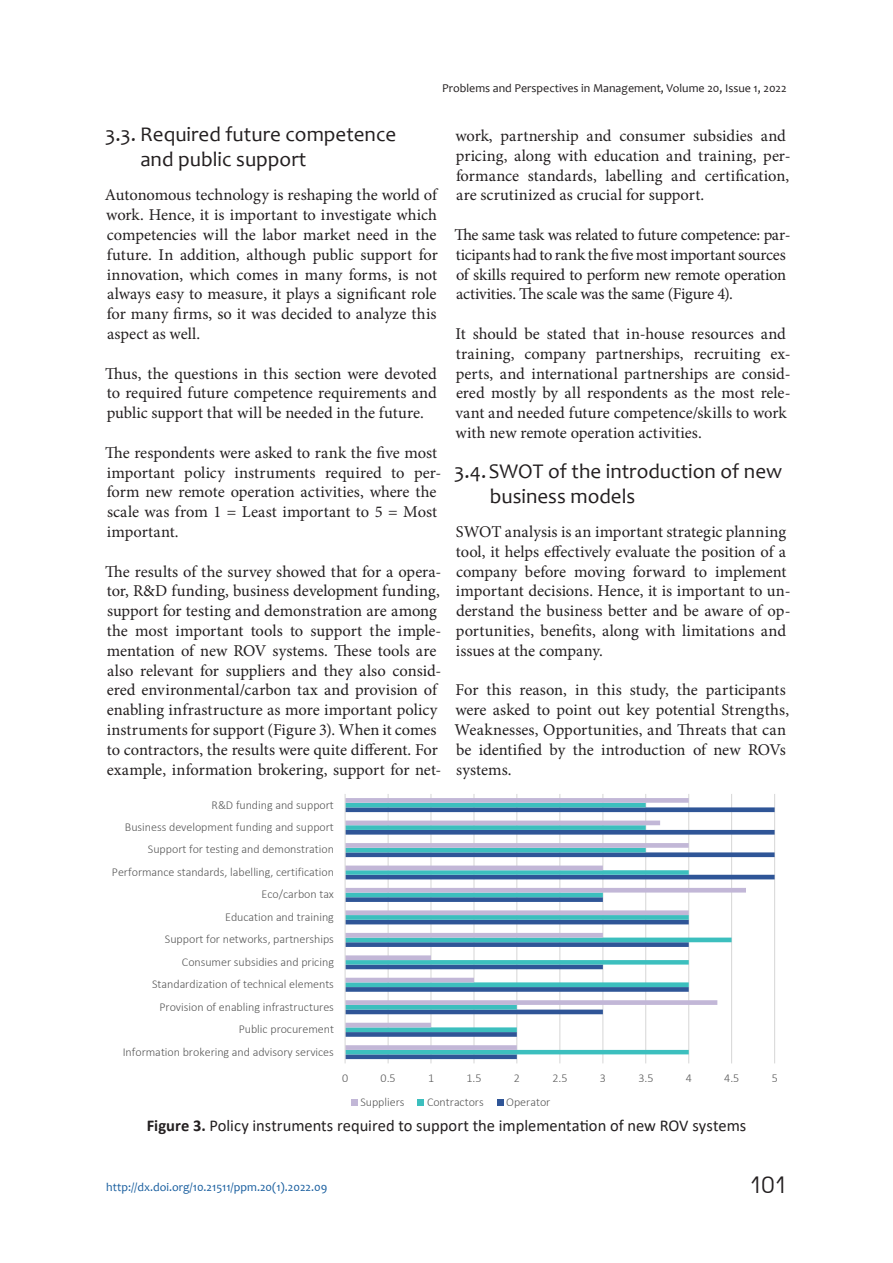
<style>
.page{position:relative;width:893px;height:1263px;background:#fff}
.page>*{position:absolute;margin:0;border:0;box-sizing:border-box;transform-origin:0 0}
.t1{font:22.5px "Avant Garde Gothic C";color:#231f20}
.t2{font:21px/25.2px "Candara";color:#231f20}
.t3{font:16.5px/19.8px "Minion Pro";color:#231f20}
.t4{font:16.5px "Calibri";color:#231f20}
.t5{font:300 12.15px "Calibri";color:#595959}
.t6{font:300 12px "Calibri";color:#595959}
.t7{font:12px "Candara";color:#231f20}
.t8{font:12px "Candara";color:#175d9e}
.s1{font-weight:700}
</style>
<div class="page">
<hr style="left:388px;top:794px;width:1px;height:269px;background:#d9d9d9">
<hr style="left:430px;top:794px;width:1px;height:269px;background:#d9d9d9">
<hr style="left:473px;top:794px;width:1px;height:269px;background:#d9d9d9">
<hr style="left:516px;top:794px;width:1px;height:269px;background:#d9d9d9">
<hr style="left:559px;top:794px;width:1px;height:269px;background:#d9d9d9">
<hr style="left:602px;top:794px;width:1px;height:269px;background:#d9d9d9">
<hr style="left:645px;top:794px;width:1px;height:269px;background:#d9d9d9">
<hr style="left:688px;top:794px;width:1px;height:269px;background:#d9d9d9">
<hr style="left:731px;top:794px;width:1px;height:269px;background:#d9d9d9">
<hr style="left:774px;top:794px;width:1px;height:269px;background:#d9d9d9">
<svg style="left:346px;top:807px;width:429px;height:252px"></svg>
<svg style="left:346px;top:798px;width:400px;height:252px"></svg>
<hr style="left:345px;top:794px;width:1px;height:269px;background:#d9d9d9">
<div style="left:351px;top:1099px;width:7px;height:7px;background:#c2b7d7"></div>
<div style="left:418px;top:1099px;width:6px;height:7px;background:#3cbfbe"></div>
<div style="left:497px;top:1099px;width:6px;height:7px;background:#2f5597"></div>
<p class="t7" style="left:442px;top:83px;width:346px">Problems and Perspectives in Management, Volume 20, Issue 1, 2022</p>
<p class="t2" style="left:140px;top:123px;width:257px;text-indent:-35px">3.3. Required future competence and public support</p>
<p class="t3" style="left:105px;top:186px;width:334px;text-align:justify">Autonomous technology is reshaping the world of work. Hence, it is important to investigate which competencies will the labor market need in the future. In addition, although public support for innovation, which comes in many forms, is not always easy to measure, it plays a significant role for many firms, so it was decided to analyze this aspect as well.</p>
<p class="t3" style="left:105px;top:364px;width:333px;text-align:justify">Thus, the questions in this section were devoted to required future competence requirements and public support that will be needed in the future.</p>
<p class="t3" style="left:105px;top:443px;width:338px">The respondents were asked to rank the five most important policy instruments required to per&shy;form new remote operation activities, where the scale was from 1 = Least important to 5 = Most important.</p>
<p class="t3" style="left:105px;top:562px;width:338px">The results of the survey showed that for a opera&shy;tor, R&amp;D funding, business development funding, support for testing and demonstration are among the most important tools to support the imple&shy;mentation of new ROV systems. These tools are also relevant for suppliers and they also consid&shy;ered environmental/carbon tax and provision of enabling infrastructure as more important policy instruments for support (Figure 3). When it comes to contractors, the results were quite different. For example, information brokering, support for net-</p>
<p class="t6" style="left:212px;top:800px;width:124px">R&amp;D funding and support</p>
<p class="t6" style="left:125px;top:822px;width:210px">Business development funding and support</p>
<p class="t6" style="left:148px;top:845px;width:188px">Support for testing and demonstration</p>
<p class="t6" style="left:112px;top:867px;width:224px">Performance standards, labelling, certification</p>
<p class="t6" style="left:261px;top:890px;width:74px">Eco/carbon tax</p>
<p class="t6" style="left:225px;top:912px;width:110px">Education and training</p>
<p class="t5" style="left:165px;top:935px;width:170px">Support for networks, partnerships</p>
<p class="t6" style="left:182px;top:957px;width:154px">Consumer subsidies and pricing</p>
<p class="t6" style="left:152px;top:980px;width:183px">Standardization of technical elements</p>
<p class="t6" style="left:159px;top:1002px;width:176px">Provision of enabling infrastructures</p>
<p class="t6" style="left:239px;top:1024px;width:97px">Public procurement</p>
<p class="t6" style="left:123px;top:1047px;width:213px">Information brokering and advisory services</p>
<p class="t3" style="left:455px;top:126px;width:337px">work, partnership and consumer subsidies and pricing, along with education and training, per&shy;formance standards, labelling and certification, are scrutinized as crucial for support.</p>
<p class="t3" style="left:454px;top:225px;width:338px">The same task was related to future competence: par&shy;ticipants had to rank the five most important sources of skills required to perform new remote operation activities. The scale was the same (Figure 4).</p>
<p class="t3" style="left:455px;top:324px;width:337px">It should be stated that in-house resources and training, company partnerships, recruiting ex&shy;perts, and international partnerships are consid&shy;ered mostly by all respondents as the most rele&shy;vant and needed future competence/skills to work with new remote operation activities.</p>
<p class="t2" style="left:490px;top:460px;width:294px;text-indent:-36px">3.4. SWOT of the introduction of new business models</p>
<p class="t3" style="left:456px;top:522px;width:336px">SWOT analysis is an important strategic planning tool, it helps effectively evaluate the position of a company before moving forward to implement important decisions. Hence, it is important to un&shy;derstand the business better and be aware of op&shy;portunities, benefits, along with limitations and issues at the company.</p>
<p class="t3" style="left:455px;top:681px;width:336px">For this reason, in this study, the participants were asked to point out key potential Strengths, Weaknesses, Opportunities, and Threats that can be identified by the introduction of new ROVs systems.</p>
<p class="t6" style="left:342px;top:1074px;width:8px">0</p>
<p class="t6" style="left:381px;top:1074px;width:17px">0.5</p>
<p class="t6" style="left:428px;top:1074px;width:8px">1</p>
<p class="t6" style="left:466px;top:1074px;width:17px">1.5</p>
<p class="t6" style="left:514px;top:1074px;width:8px">2</p>
<p class="t6" style="left:552px;top:1074px;width:17px">2.5</p>
<p class="t6" style="left:600px;top:1074px;width:8px">3</p>
<p class="t6" style="left:638px;top:1074px;width:17px">3.5</p>
<p class="t6" style="left:686px;top:1074px;width:8px">4</p>
<p class="t6" style="left:724px;top:1074px;width:17px">4.5</p>
<p class="t6" style="left:772px;top:1074px;width:8px">5</p>
<p class="t6" style="left:360px;top:1097px;width:46px">Suppliers</p>
<p class="t6" style="left:427px;top:1097px;width:58px">Contractors</p>
<p class="t6" style="left:506px;top:1097px;width:46px">Operator</p>
<p class="t4" style="left:147px;top:1114px;width:601px"><span class="s1">Figure 3.</span> Policy instruments required to support the implementation of new ROV systems</p>
<p class="t8" style="left:106px;top:1182px;width:222px">http://dx.doi.org/10.21511/ppm.20(1).2022.09</p>
<h1 class="t1" style="left:749px;top:1172px;width:39px">101</h1>
</div>
